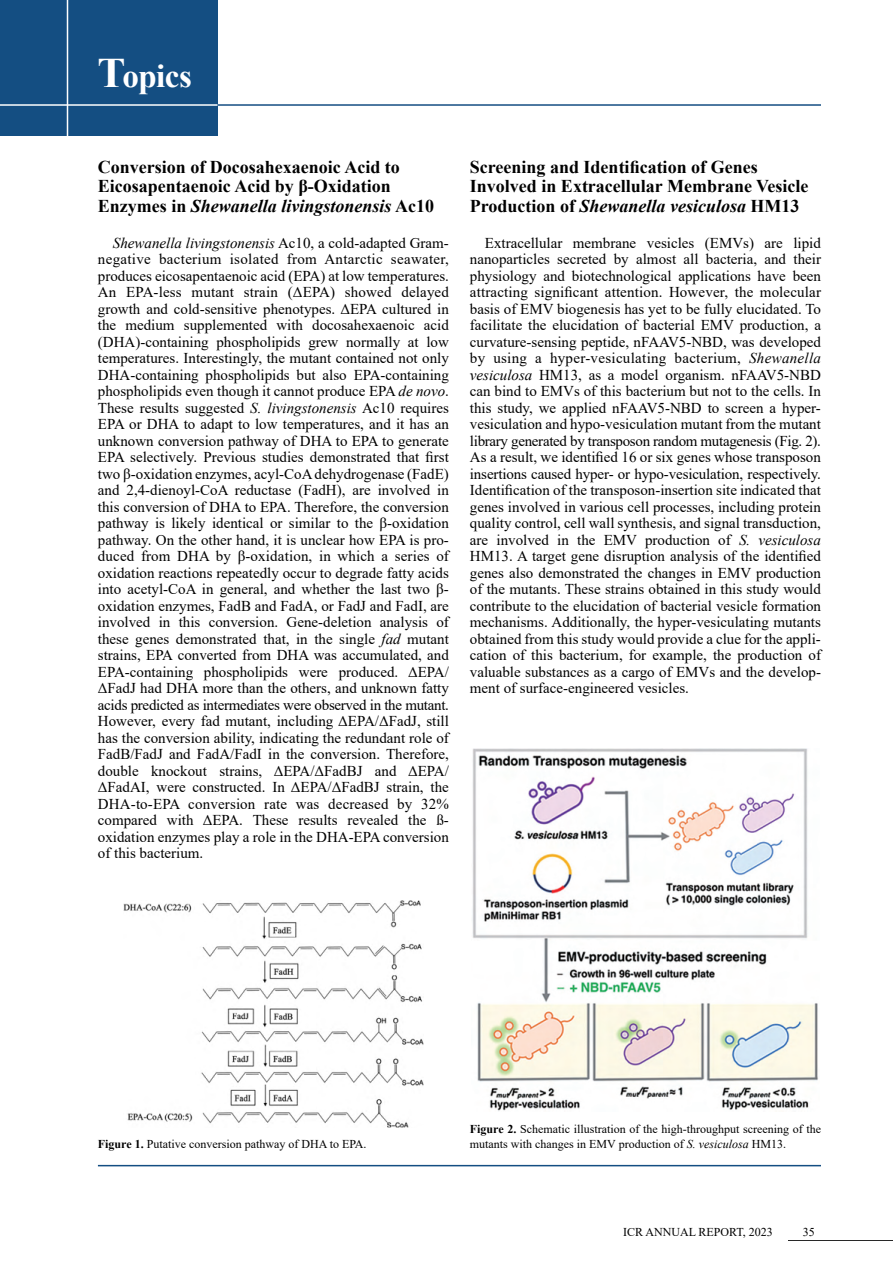
<style>
.page{position:relative;width:893px;height:1263px;background:#fff}
.page>*{position:absolute;margin:0;border:0;box-sizing:border-box;transform-origin:0 0}
.t1{font:700 33px "Times New Roman";letter-spacing:-.015em;color:#fff}
.h_topics{font:700 18px/19.5px "Times New Roman";color:#000}
.p_10pt_indent{font:15px/16.5px "Times New Roman";color:#000;text-align:justify}
.p_8pt{font:12px/15px "Times New Roman";color:#000}
.s1{font-size:42px}
.s2{font-style:italic}
.s3{font-weight:700}
</style>
<div class="page">
<div style="left:0;top:0;width:218px;height:136px;background:#144e82"></div>
<hr style="left:218px;top:104px;width:603px;height:2px;background:#144e82">
<hr style="left:0;top:104px;width:218px;height:2px;background:#fff">
<hr style="left:67px;top:0;width:1px;height:136px;background:#fff">
<hr style="left:788px;top:1240px;width:105px;height:1px;background:#000">
<hr style="left:98px;top:1165px;width:723px;height:1px;background:#144e82">
<img style="left:124px;top:901px;width:299px;height:226px">
<img style="left:472px;top:748px;width:346px;height:363px">
<h1 class="t1" style="left:98px;top:53px;width:96px"><span class="s1">T</span>opics</h1>
<p class="h_topics" style="left:98px;top:156px;width:338px">Conversion of Docosahexaenoic Acid to<br>Eicosapentaenoic Acid by β-Oxidation<br>Enzymes in <span class="s2">Shewanella livingstonensis</span> Ac10</p>
<p class="p_10pt_indent" style="left:98px;top:234px;width:353px;text-indent:15px"><span class="s2">Shewanella livingstonensis</span> Ac10, a cold-adapted Gram&shy;negative bacterium isolated from Antarctic seawater, produces eicosapentaenoic acid (EPA) at low temperatures.<br>An EPA-less mutant strain (ΔEPA) showed delayed growth and cold-sensitive phenotypes. ΔEPA cultured in the medium supplemented with docosahexaenoic acid (DHA)-containing phospholipids grew normally at low temperatures. Interestingly, the mutant contained not only DHA-containing phospholipids but also EPA-containing phospholipids even though it cannot produce EPA <span class="s2">de novo</span>.<br>These results suggested <span class="s2">S. livingstonensis</span> Ac10 requires EPA or DHA to adapt to low temperatures, and it has an unknown conversion pathway of DHA to EPA to generate EPA selectively. Previous studies demonstrated that first two β-oxidation enzymes, acyl-CoA dehydrogenase (FadE) and 2,4-dienoyl-CoA reductase (FadH), are involved in this conversion of DHA to EPA. Therefore, the conversion pathway is likely identical or similar to the β-oxidation pathway. On the other hand, it is unclear how EPA is pro&shy;duced from DHA by β-oxidation, in which a series of oxidation reactions repeatedly occur to degrade fatty acids into acetyl-CoA in general, and whether the last two β&shy;oxidation enzymes, FadB and FadA, or FadJ and FadI, are involved in this conversion. Gene-deletion analysis of these genes demonstrated that, in the single <span class="s2">fad</span> mutant strains, EPA converted from DHA was accumulated, and EPA-containing phospholipids were produced. ΔEPA/ ΔFadJ had DHA more than the others, and unknown fatty acids predicted as intermediates were observed in the mutant.<br>However, every fad mutant, including ΔEPA/ΔFadJ, still has the conversion ability, indicating the redundant role of FadB/FadJ and FadA/FadI in the conversion. Therefore, double knockout strains, ΔEPA/ΔFadBJ and ΔEPA/ ΔFadAI, were constructed. In ΔEPA/ΔFadBJ strain, the DHA-to-EPA conversion rate was decreased by 32% compared with ΔEPA. These results revealed the ß&shy;oxidation enzymes play a role in the DHA-EPA conversion of this bacterium.</p>
<p class="h_topics" style="left:470px;top:156px;width:340px">Screening and Identification of Genes<br>Involved in Extracellular Membrane Vesicle<br>Production of <span class="s2">Shewanella vesiculosa</span> HM13</p>
<p class="p_10pt_indent" style="left:470px;top:234px;width:353px;text-indent:15px">Extracellular membrane vesicles (EMVs) are lipid nanoparticles secreted by almost all bacteria, and their physiology and biotechnological applications have been attracting significant attention. However, the molecular basis of EMV biogenesis has yet to be fully elucidated. To facilitate the elucidation of bacterial EMV production, a curvature-sensing peptide, nFAAV5-NBD, was developed by using a hyper-vesiculating bacterium, <span class="s2">Shewanella vesiculosa</span> HM13, as a model organism. nFAAV5-NBD can bind to EMVs of this bacterium but not to the cells. In this study, we applied nFAAV5-NBD to screen a hyper&shy;vesiculation and hypo-vesiculation mutant from the mutant library generated by transposon random mutagenesis (Fig. 2).<br>As a result, we identified 16 or six genes whose transposon insertions caused hyper- or hypo-vesiculation, respectively.<br>Identification of the transposon-insertion site indicated that genes involved in various cell processes, including protein quality control, cell wall synthesis, and signal transduction, are involved in the EMV production of <span class="s2">S. vesiculosa </span>HM13. A target gene disruption analysis of the identified genes also demonstrated the changes in EMV production of the mutants. These strains obtained in this study would contribute to the elucidation of bacterial vesicle formation mechanisms. Additionally, the hyper-vesiculating mutants obtained from this study would provide a clue for the appli&shy;cation of this bacterium, for example, the production of valuable substances as a cargo of EMVs and the develop&shy;ment of surface-engineered vesicles.</p>
<p class="p_8pt" style="left:98px;top:1136px;width:270px"><span class="s3">Figure 1.</span> Putative conversion pathway of DHA to EPA.</p>
<p class="p_8pt" style="left:470px;top:1121px;width:353px"><span class="s3">Figure 2.</span> Schematic illustration of the high-throughput screening of the mutants with changes in EMV production of <span class="s2">S. vesiculosa</span> HM13.</p>
<p class="p_8pt" style="left:623px;top:1224px;width:151px">ICR ANNUAL REPORT, 2023</p>
<p class="p_8pt" style="left:803px;top:1224px;width:13px">35</p>
</div>
